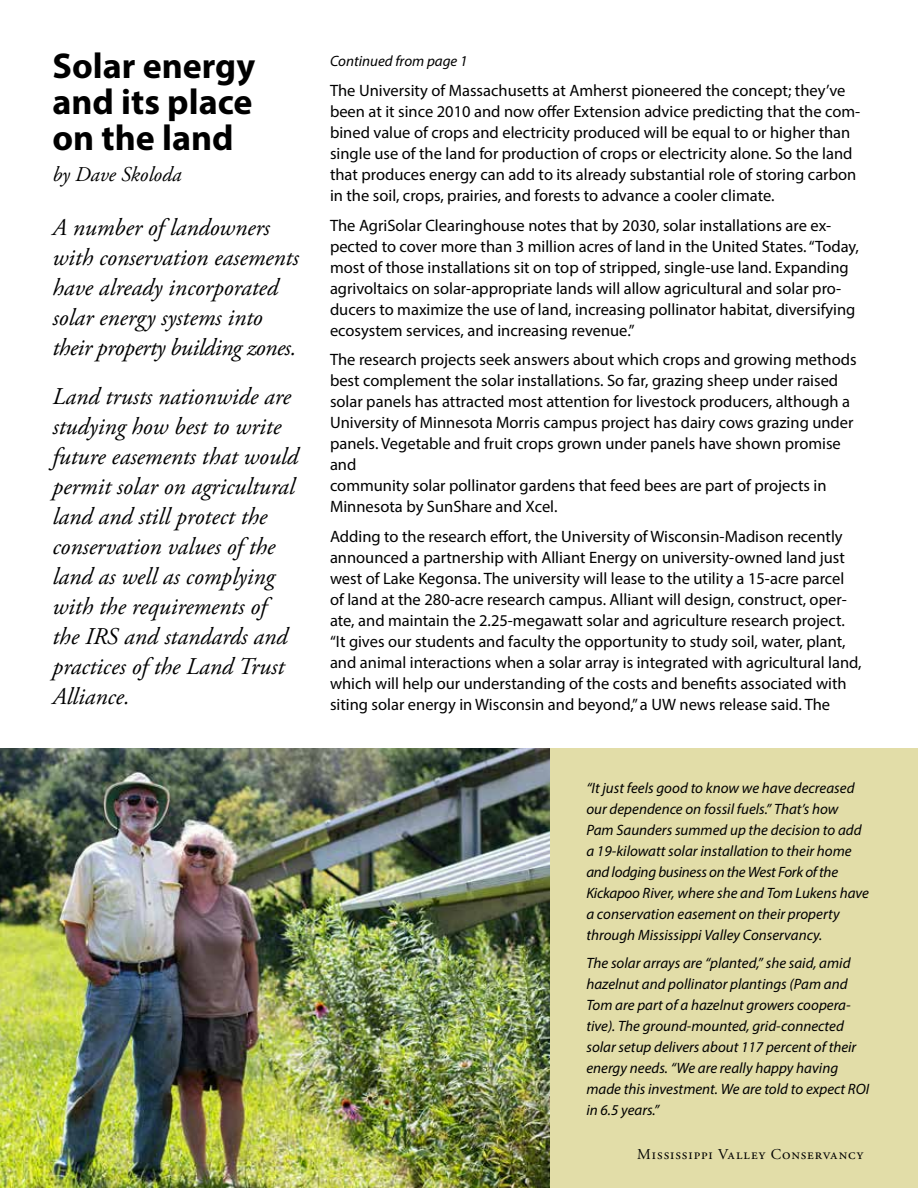
<style>
.page{position:relative;width:918px;height:1188px;background:#fff}
.page>*{position:absolute;margin:0;border:0;box-sizing:border-box;transform-origin:0 0}
.t1{font:700 36px/36px "Myriad Pro";color:#000;text-align:justify}
.t2{font:italic 24px/30px "Adobe Garamond Pro";color:#000}
.t3{font:italic 21px "Adobe Garamond Pro";color:#000}
.t4{font:16.5px/21px "Myriad Pro";color:#000}
.t5{font:italic 15px/21px "Myriad Pro";color:#000}
.t6{font:15px "Adobe Garamond Pro";letter-spacing:.06em;color:#000}
</style>
<div class="page">
<div style="left:550px;top:749px;width:368px;height:439px;background:#e2dda8"></div>
<img style="left:0;top:749px;width:550px;height:439px">
<h1 class="t1" style="left:52px;top:47px;width:204px">Solar energy and its place on the land</h1>
<p class="t3" style="left:52px;top:161px;width:130px">by Dave Skoloda</p>
<h2 class="t2" style="left:52px;top:213px;width:248px">A number of landowners with conservation easements have already incorporated solar energy systems into their property building zones.</h2>
<p class="t2" style="left:52px;top:382px;width:247px">Land trusts nationwide are studying how best to write future easements that would permit solar on agricultural land and still protect the conservation values of the land as well as complying with the requirements of the IRS and standards and practices of the Land Trust<br>Alliance.</p>
<p class="t5" style="left:330px;top:51px;width:139px">Continued from page 1</p>
<p class="t4" style="left:330px;top:80px;width:532px">The University of Massachusetts at Amherst pioneered the concept; they’ve been at it since 2010 and now offer Extension advice predicting that the com&shy;bined value of crops and electricity produced will be equal to or higher than single use of the land for production of crops or electricity alone. So the land that produces energy can add to its already substantial role of storing carbon in the soil, crops, prairies, and forests to advance a cooler climate.</p>
<p class="t4" style="left:330px;top:214px;width:531px">The AgriSolar Clearinghouse notes that by 2030, solar installations are ex&shy;pected to cover more than 3 million acres of land in the United States. “Today, most of those installations sit on top of stripped, single-use land. Expanding agrivoltaics on solar-appropriate lands will allow agricultural and solar pro&shy;ducers to maximize the use of land, increasing pollinator habitat, diversifying ecosystem services, and increasing revenue.”</p>
<p class="t4" style="left:330px;top:349px;width:528px">The research projects seek answers about which crops and growing methods best complement the solar installations. So far, grazing sheep under raised solar panels has attracted most attention for livestock producers, although a University of Minnesota Morris campus project has dairy cows grazing under panels. Vegetable and fruit crops grown under panels have shown promise and<br>community solar pollinator gardens that feed bees are part of projects in Minnesota by SunShare and Xcel.</p>
<p class="t4" style="left:330px;top:526px;width:533px">Adding to the research effort, the University of Wisconsin-Madison recently announced a partnership with Alliant Energy on university-owned land just west of Lake Kegonsa. The university will lease to the utility a 15-acre parcel of land at the 280-acre research campus. Alliant will design, construct, oper&shy;ate, and maintain the 2.25-megawatt solar and agriculture research project. “It gives our students and faculty the opportunity to study soil, water, plant, and animal interactions when a solar array is integrated with agricultural land, which will help our understanding of the costs and benefits associated with siting solar energy in Wisconsin and beyond,” a UW news release said. The</p>
<p class="t5" style="left:586px;top:777px;width:284px">“It just feels good to know we have decreased our dependence on fossil fuels.” That’s how Pam Saunders summed up the decision to add a 19-kilowatt solar installation to their home and lodging business on the West Fork of the Kickapoo River, where she and Tom Lukens have a conservation easement on their property through Mississippi Valley Conservancy.</p>
<p class="t5" style="left:586px;top:952px;width:285px">The solar arrays are “planted,” she said, amid hazelnut and pollinator plantings (Pam and Tom are part of a hazelnut growers coopera&shy;tive). The ground-mounted, grid-connected solar setup delivers about 117 percent of their energy needs. “We are really happy having made this investment. We are told to expect ROI in 6.5 years.”</p>
<p class="t6" style="left:637px;top:1145px;width:228px">Mississippi Valley Conservancy</p>
</div>
